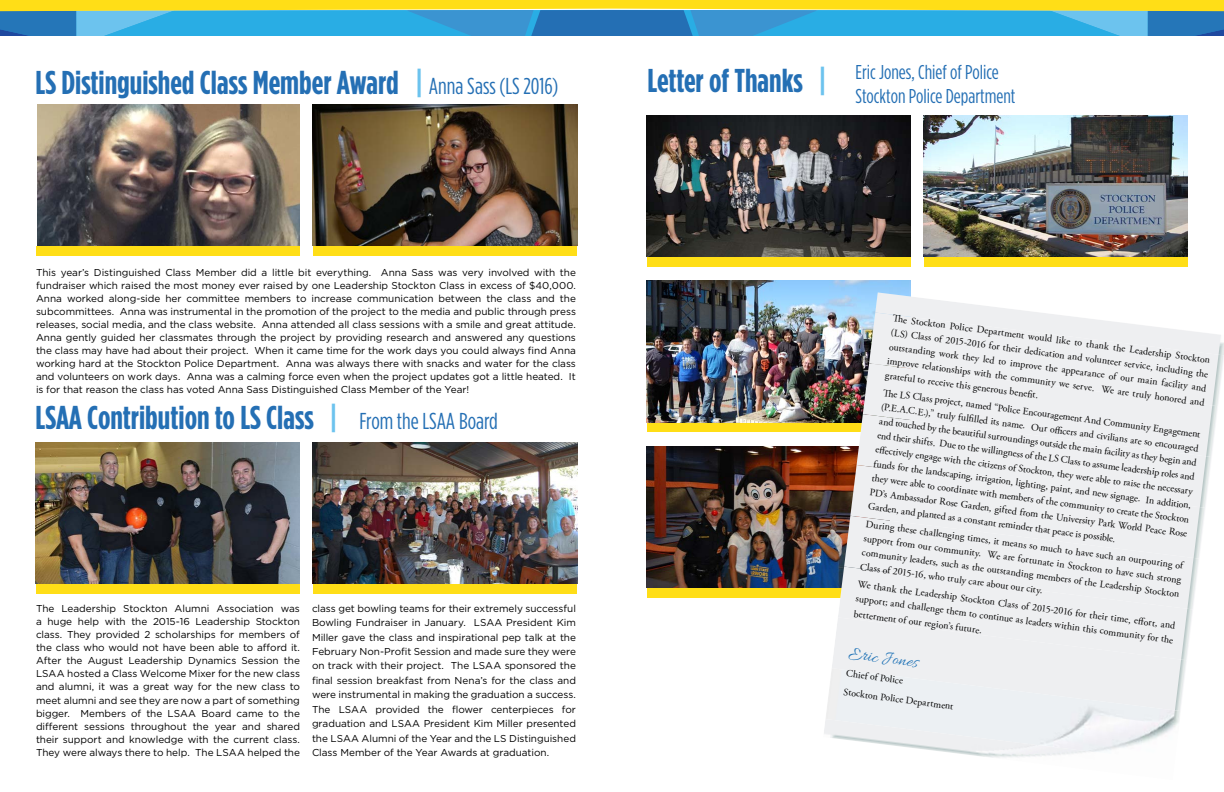
<style>
.page{position:relative;width:1224px;height:792px;background:#fff}
.page>*{position:absolute;margin:0;border:0;box-sizing:border-box;transform-origin:0 0}
.t1{font:700 condensed 33px "Gotham HTF";color:#246fb4}
.t2{font:condensed 23px "Gotham HTF";color:#246fb4}
.t3{font:condensed 20px/24px "Gotham HTF";color:#246fb4}
.t4{font:18.8px "Allura";color:#2576b8}
.t5{font:10px/13.1px "Gotham";letter-spacing:-.005em;color:#000;text-align:justify}
.t6{font:9.9px/14.3px "Adobe Garamond Pro";color:#000;text-align:justify}
.s1{color:#6cc3ee}
</style>
<div class="page">
<svg style="left:0;top:0;width:1224px;height:36px;background:#6cafa2"></svg>
<div style="left:36px;top:584px;width:264px;height:9px;background:#ffde17"></div>
<div style="left:36px;top:246px;width:264px;height:9px;background:#ffde17"></div>
<div style="left:313px;top:584px;width:264px;height:9px;background:#ffde17"></div>
<div style="left:313px;top:246px;width:264px;height:9px;background:#ffde17"></div>
<img style="left:36px;top:442px;width:264px;height:142px">
<img style="left:37px;top:104px;width:263px;height:142px">
<img style="left:313px;top:442px;width:264px;height:142px">
<img style="left:313px;top:104px;width:264px;height:142px">
<div style="left:647px;top:257px;width:264px;height:9px;background:#ffde17"></div>
<div style="left:647px;top:422px;width:264px;height:10px;background:#ffde17"></div>
<div style="left:924px;top:257px;width:264px;height:9px;background:#ffde17"></div>
<div style="left:647px;top:588px;width:264px;height:10px;background:#ffde17"></div>
<img style="left:646px;top:115px;width:265px;height:142px">
<img style="left:646px;top:446px;width:211px;height:142px">
<img style="left:646px;top:281px;width:265px;height:141px">
<img style="left:924px;top:115px;width:264px;height:142px">
<img style="left:875px;top:292px;width:164px;height:21px">
<img style="left:869px;top:313px;width:355px;height:87px">
<div style="left:863px;top:363px;width:355px;height:85px;background:#eeeff1"></div>
<div style="left:857px;top:414px;width:355px;height:83px;background:#eeeff1"></div>
<div style="left:850px;top:465px;width:356px;height:81px;background:#eeeff1"></div>
<div style="left:844px;top:516px;width:356px;height:87px;background:#eeeff1"></div>
<div style="left:838px;top:567px;width:355px;height:85px;background:#eeeff1"></div>
<div style="left:832px;top:617px;width:355px;height:84px;background:#eeeff1"></div>
<div style="left:826px;top:668px;width:355px;height:58px;background:#ecf0f3"></div>
<img style="left:824px;top:719px;width:351px;height:39px">
<h1 class="t1" style="left:36px;top:64px;width:389px">LS Distinguished Class Member Award <span class="s1">|</span></h1>
<h2 class="t2" style="left:429px;top:73px;width:131px">Anna Sass (LS 2016)</h2>
<p class="t5" style="left:36px;top:266px;width:541px">This year’s Distinguished Class Member did a little bit everything. Anna Sass was very involved with the fundraiser which raised the most money ever raised by one Leadership Stockton Class in excess of $40,000.<br>Anna worked along-side her committee members to increase communication between the class and the subcommittees. Anna was instrumental in the promotion of the project to the media and public through press releases, social media, and the class website. Anna attended all class sessions with a smile and great attitude.<br>Anna gently guided her classmates through the project by providing research and answered any questions the class may have had about their project. When it came time for the work days you could always find Anna working hard at the Stockton Police Department. Anna was always there with snacks and water for the class and volunteers on work days. Anna was a calming force even when the project updates got a little heated. It is for that reason the class has voted Anna Sass Distinguished Class Member of the Year!</p>
<h1 class="t1" style="left:36px;top:398px;width:304px">LSAA Contribution to LS Class <span class="s1">|</span></h1>
<h2 class="t2" style="left:360px;top:408px;width:140px">From the LSAA Board</h2>
<p class="t5" style="left:36px;top:601px;width:266px">The Leadership Stockton Alumni Association was a huge help with the 2015-16 Leadership Stockton class. They provided 2 scholarships for members of the class who would not have been able to afford it.<br>After the August Leadership Dynamics Session the LSAA hosted a Class Welcome Mixer for the new class and alumni, it was a great way for the new class to meet alumni and see they are now a part of something bigger. Members of the LSAA Board came to the different sessions throughout the year and shared their support and knowledge with the current class.<br>They were always there to help. The LSAA helped the</p>
<p class="t5" style="left:312px;top:601px;width:265px;line-height:14.4px">class get bowling teams for their extremely successful Bowling Fundraiser in January. LSAA President Kim Miller gave the class and inspirational pep talk at the February Non-Profit Session and made sure they were on track with their project. The LSAA sponsored the final session breakfast from Nena’s for the class and were instrumental in making the graduation a success.<br>The LSAA provided the flower centerpieces for graduation and LSAA President Kim Miller presented the LSAA Alumni of the Year and the LS Distinguished Class Member of the Year Awards at graduation.</p>
<h1 class="t1" style="left:648px;top:61px;width:181px">Letter of Thanks <span class="s1">|</span></h1>
<h3 class="t3" style="left:856px;top:60px;width:161px">Eric Jones, Chief of Police<br>Stockton Police Department</h3>
<p class="t6" style="left:893px;top:313px;width:322px;rotate:7deg">Th e Stockton Police Department would like to thank the Leadership Stockton (LS) Class of 2015-2016 for their dedication and volunteer service, including the outstanding work they led to improve the appearance of our main facility and improve relationships with the community we serve. We are truly honored and grateful to receive this generous benefi t.</p>
<p class="t6" style="left:883px;top:387px;width:322px;rotate:7deg">Th e LS Class project, named “Police Encouragement And Community Engagement (P.E.A.C.E.),” truly fulfi lled its name. Our offi cers and civilians are so encouraged and touched by the beautiful surroundings outside the main facility as they begin and end their shifts. Due to the willingness of the LS Class to assume leadership roles and eff ectively engage with the citizens of Stockton, they were able to raise the necessary funds for the landscaping, irrigation, lighting, paint, and new signage. In addition, they were able to coordinate with members of the community to create the Stockton PD’s Ambassador Rose Garden, gifted from the University Park World Peace Rose Garden, and planted as a constant reminder that peace is possible.</p>
<p class="t6" style="left:866px;top:518px;width:322px;rotate:7deg">During these challenging times, it means so much to have such an outpouring of support from our community. We are fortunate in Stockton to have such strong community leaders, such as the outstanding members of the Leadership Stockton Class of 2015-16, who truly care about our city.</p>
<p class="t6" style="left:858px;top:578px;width:322px;rotate:7deg">We thank the Leadership Stockton Class of 2015-2016 for their time, eff ort, and support; and challenge them to continue as leaders within this community for the betterment of our region’s future.</p>
<h3 class="t4" style="left:850px;top:643px;width:72px;rotate:7deg">Eric Jones</h3>
<p class="t6" style="left:847px;top:664px;width:112px;line-height:19px;rotate:7deg">Chief of Police<br>Stockton Police Department</p>
</div>
